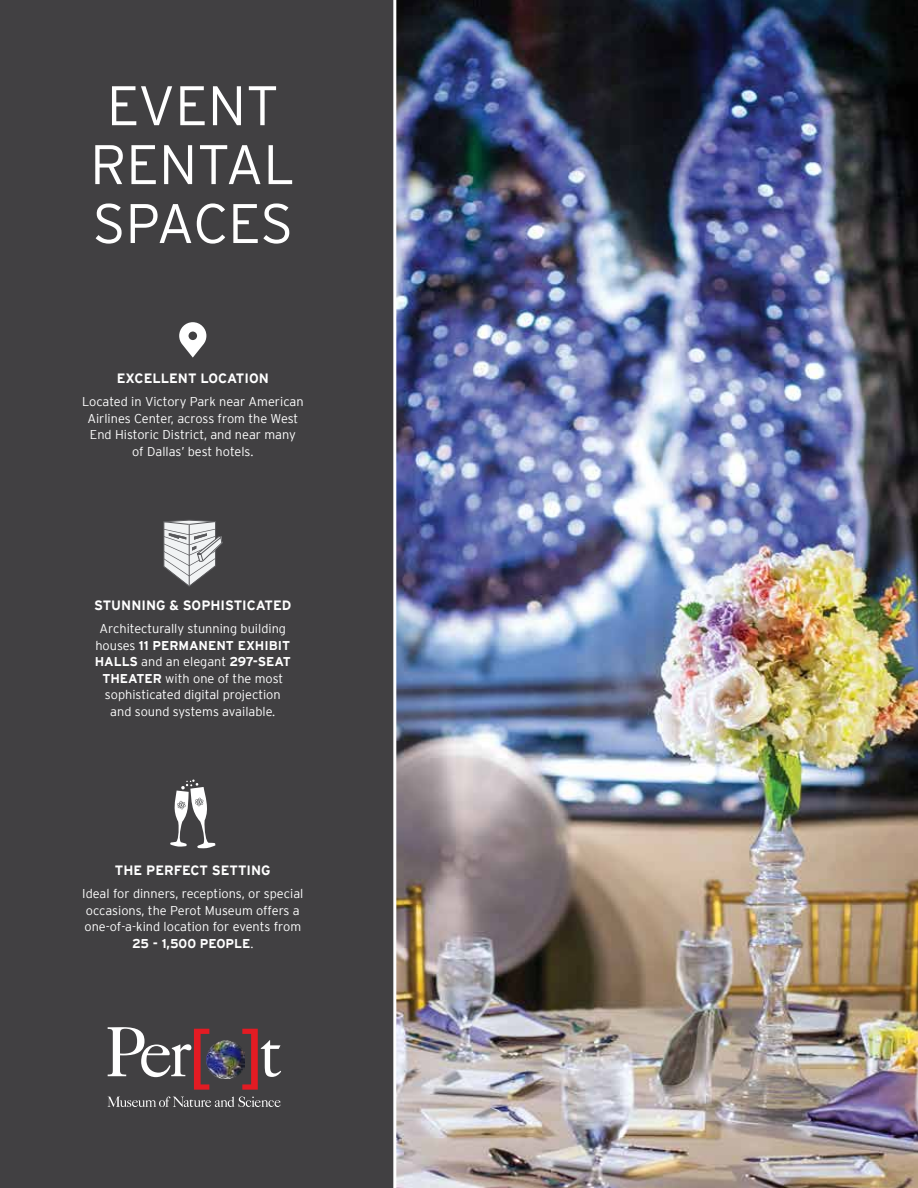
<style>
.page{position:relative;width:918px;height:1188px;background:#fff}
.page>*{position:absolute;margin:0;border:0;box-sizing:border-box;transform-origin:0 0}
.t1{font:300 55.65px/58.9px "Interstate";color:#fff}
.t2{font:700 13.5px "Interstate";color:#fff}
.t3{font:300 12.75px/16.5px "Interstate";color:#fff;text-align:center}
.s1{font-weight:700}
</style>
<div class="page">
<img style="left:396px;top:0;width:522px;height:1188px">
<div style="left:0;top:0;width:394px;height:1188px;background:#414042"></div>
<svg style="left:170px;top:779px;width:45px;height:69px"></svg>
<svg style="left:179px;top:322px;width:27px;height:36px"></svg>
<svg style="left:163px;top:520px;width:59px;height:67px"></svg>
<svg style="left:108px;top:1096px;width:173px;height:11px;background:#69686a"></svg>
<svg style="left:108px;top:1027px;width:101px;height:63px"></svg>
<svg style="left:242px;top:1029px;width:39px;height:61px;background:#794d50"></svg>
<img style="left:207px;top:1040px;width:38px;height:38px">
<h1 class="t1" style="left:90px;top:76px;width:207px">EVENT<br>RENTAL<br>SPACES</h1>
<p class="t2" style="left:117px;top:371px;width:154px">EXCELLENT LOCATION</p>
<p class="t3" style="left:82px;top:393px;width:223px">Located in Victory Park near American Airlines Center, across from the West End Historic District, and near many<br>of Dallas’ best hotels.</p>
<p class="t2" style="left:94px;top:598px;width:199px">STUNNING &amp; SOPHISTICATED</p>
<p class="t3" style="left:95px;top:620px;width:198px">Architecturally stunning building houses <span class="s1">11 PERMANENT EXHIBIT<br>HALLS</span> and an elegant <span class="s1">297-SEAT<br>THEATER</span> with one of the most sophisticated digital projection and sound systems available.</p>
<p class="t2" style="left:115px;top:863px;width:157px">THE PERFECT SETTING</p>
<p class="t3" style="left:82px;top:886px;width:223px">Ideal for dinners, receptions, or special occasions, the Perot Museum offers a one-of-a-kind location for events from <span class="s1">25 - 1,500 PEOPLE</span>.</p>
</div>
